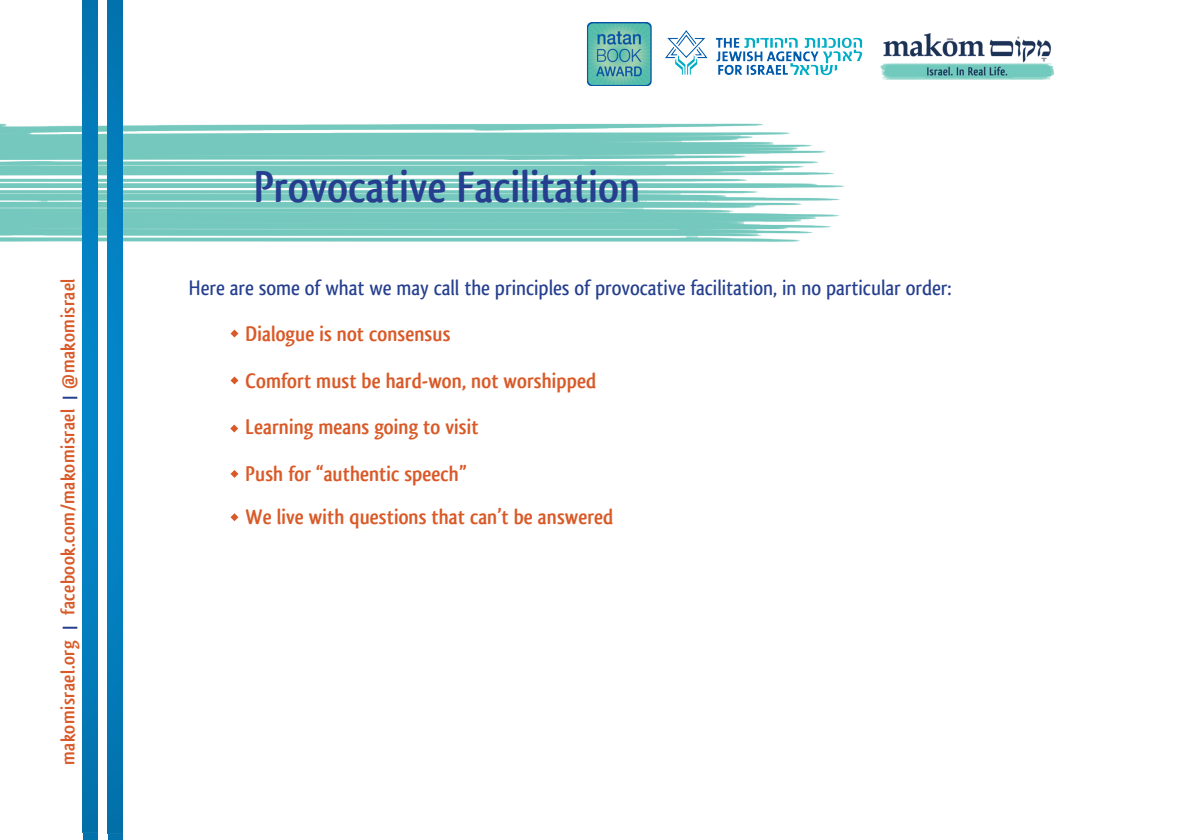
<style>
.page{position:relative;width:1191px;height:840px;background:#fff}
.page>*{position:absolute;margin:0;border:0;box-sizing:border-box;transform-origin:0 0}
.heading_1{font:700 46px "Qlassik";color:#253f8e}
.t1{font:700 22px "Qlassik";color:#d95a28}
.t2{font:500 22px "Qlassik";color:#253f8e}
.heading_1-2{font:700 20px "Qlassik";letter-spacing:.02em;color:#d95a28}
</style>
<div class="page">
<img style="left:0;top:0;width:845px;height:324px">
<img style="left:108px;top:0;width:15px;height:833px">
<img style="left:83px;top:0;width:15px;height:832px">
<svg style="left:63px;top:626px;width:14px;height:2px"></svg>
<svg style="left:63px;top:396px;width:14px;height:2px"></svg>
<img style="left:880px;top:34px;width:173px;height:45px">
<img style="left:664px;top:28px;width:199px;height:49px">
<img style="left:574px;top:23px;width:90px;height:62px">
<svg style="left:230px;top:513px;width:8px;height:8px"></svg>
<svg style="left:230px;top:470px;width:8px;height:7px"></svg>
<svg style="left:230px;top:424px;width:8px;height:8px"></svg>
<svg style="left:230px;top:376px;width:8px;height:8px"></svg>
<svg style="left:230px;top:329px;width:8px;height:8px"></svg>
<p class="heading_1-2" style="left:56px;top:615px;width:338px;rotate:-90deg">facebook.com/makomisrael @makomisrael</p>
<p class="heading_1-2" style="left:56px;top:764px;width:126px;rotate:-90deg">makomisrael.org</p>
<p class="heading_1" style="left:254px;top:160px;width:388px">Provocative Facilitation</p>
<p class="t2" style="left:189px;top:274px;width:764px">Here are some of what we may call the principles of provocative facilitation, in no particular order:</p>
<p class="t1" style="left:246px;top:321px;width:206px">Dialogue is not consensus</p>
<p class="t1" style="left:246px;top:367px;width:352px">Comfort must be hard-won, not worshipped</p>
<p class="t1" style="left:246px;top:414px;width:234px">Learning means going to visit</p>
<p class="t1" style="left:246px;top:460px;width:222px">Push for “authentic speech”</p>
<p class="t1" style="left:246px;top:504px;width:369px">We live with questions that can’t be answered</p>
</div>
